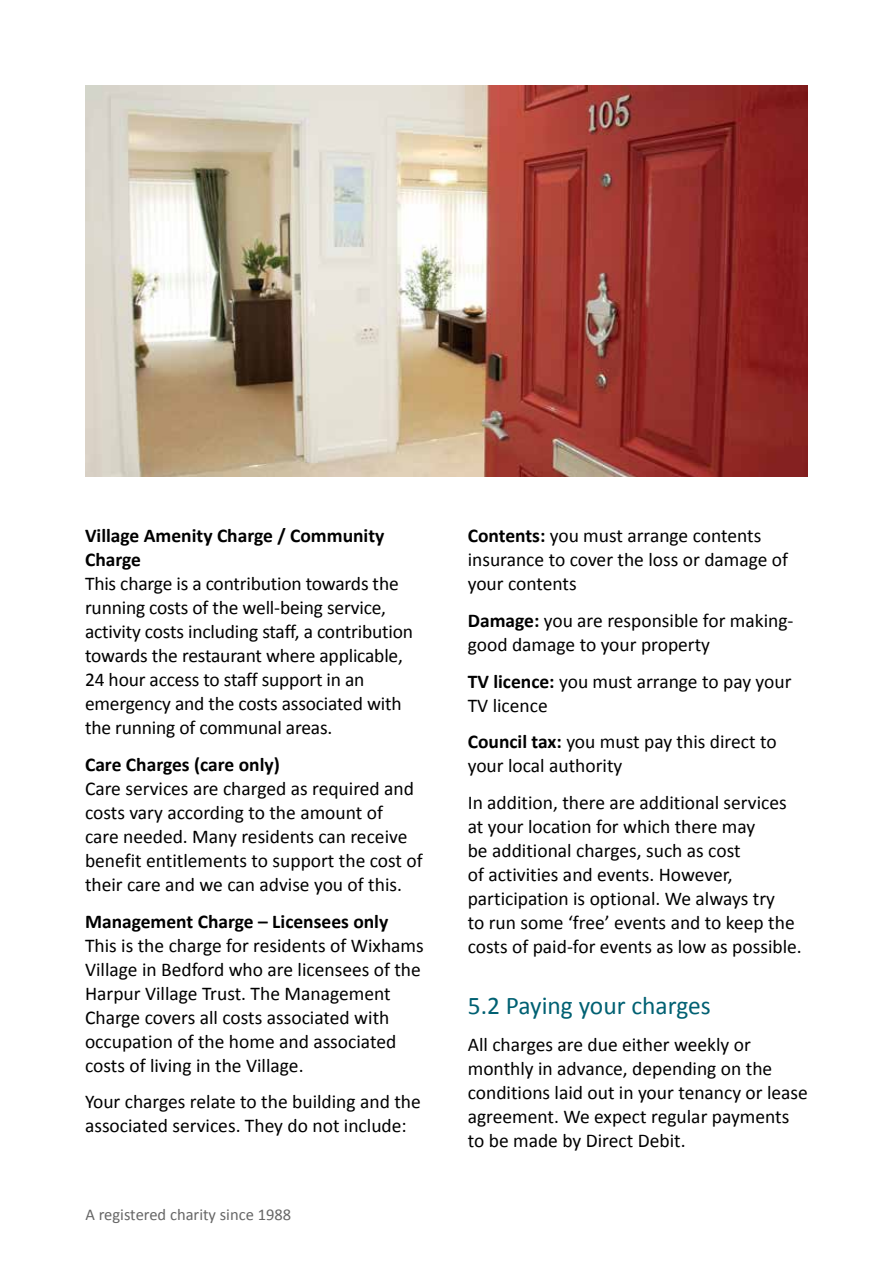
<style>
.page{position:relative;width:893px;height:1263px;background:#fff}
.page>*{position:absolute;margin:0;border:0;box-sizing:border-box;transform-origin:0 0}
.t1{font:25.5px "Calibri";color:#006072}
.t2{font:19.5px/24px "Calibri";color:#000}
.t3{font:700 19.5px/24px "Calibri";color:#000}
.t4{font:16.5px "Calibri";color:#666}
.s1{font-weight:700}
</style>
<div class="page">
<img style="left:85px;top:85px;width:723px;height:391px">
<p class="t3" style="left:85px;top:523px;width:301px">Village Amenity Charge / Community<br>Charge</p>
<p class="t2" style="left:85px;top:571px;width:330px">This charge is a contribution towards the running costs of the well-being service, activity costs including staff, a contribution towards the restaurant where applicable, 24 hour access to staff support in an emergency and the costs associated with the running of communal areas.</p>
<p class="t3" style="left:85px;top:752px;width:196px">Care Charges (care only)</p>
<p class="t2" style="left:85px;top:776px;width:339px">Care services are charged as required and costs vary according to the amount of<br>care needed. Many residents can receive benefit entitlements to support the cost of their care and we can advise you of this.</p>
<p class="t3" style="left:85px;top:909px;width:305px">Management Charge – Licensees only</p>
<p class="t2" style="left:85px;top:933px;width:340px">This is the charge for residents of Wixhams Village in Bedford who are licensees of the Harpur Village Trust. The Management Charge covers all costs associated with occupation of the home and associated costs of living in the Village.</p>
<p class="t2" style="left:85px;top:1090px;width:337px">Your charges relate to the building and the associated services. They do not include:</p>
<p class="t4" style="left:85px;top:1204px;width:207px">A registered charity since 1988</p>
<p class="t2" style="left:468px;top:524px;width:322px"><span class="s1">Contents:</span> you must arrange contents insurance to cover the loss or damage of your contents</p>
<p class="t2" style="left:468px;top:608px;width:327px"><span class="s1">Damage:</span> you are responsible for making&shy;good damage to your property</p>
<p class="t2" style="left:468px;top:669px;width:325px"><span class="s1">TV licence:</span> you must arrange to pay your<br>TV licence</p>
<p class="t2" style="left:468px;top:730px;width:310px"><span class="s1">Council tax:</span> you must pay this direct to your local authority</p>
<p class="t2" style="left:468px;top:791px;width:336px">In addition, there are additional services at your location for which there may<br>be additional charges, such as cost<br>of activities and events. However, participation is optional. We always try<br>to run some ‘free’ events and to keep the costs of paid-for events as low as possible.</p>
<h1 class="t1" style="left:468px;top:989px;width:245px">5.2 Paying your charges</h1>
<p class="t2" style="left:468px;top:1032px;width:342px">All charges are due either weekly or monthly in advance, depending on the conditions laid out in your tenancy or lease agreement. We expect regular payments to be made by Direct Debit.</p>
</div>
